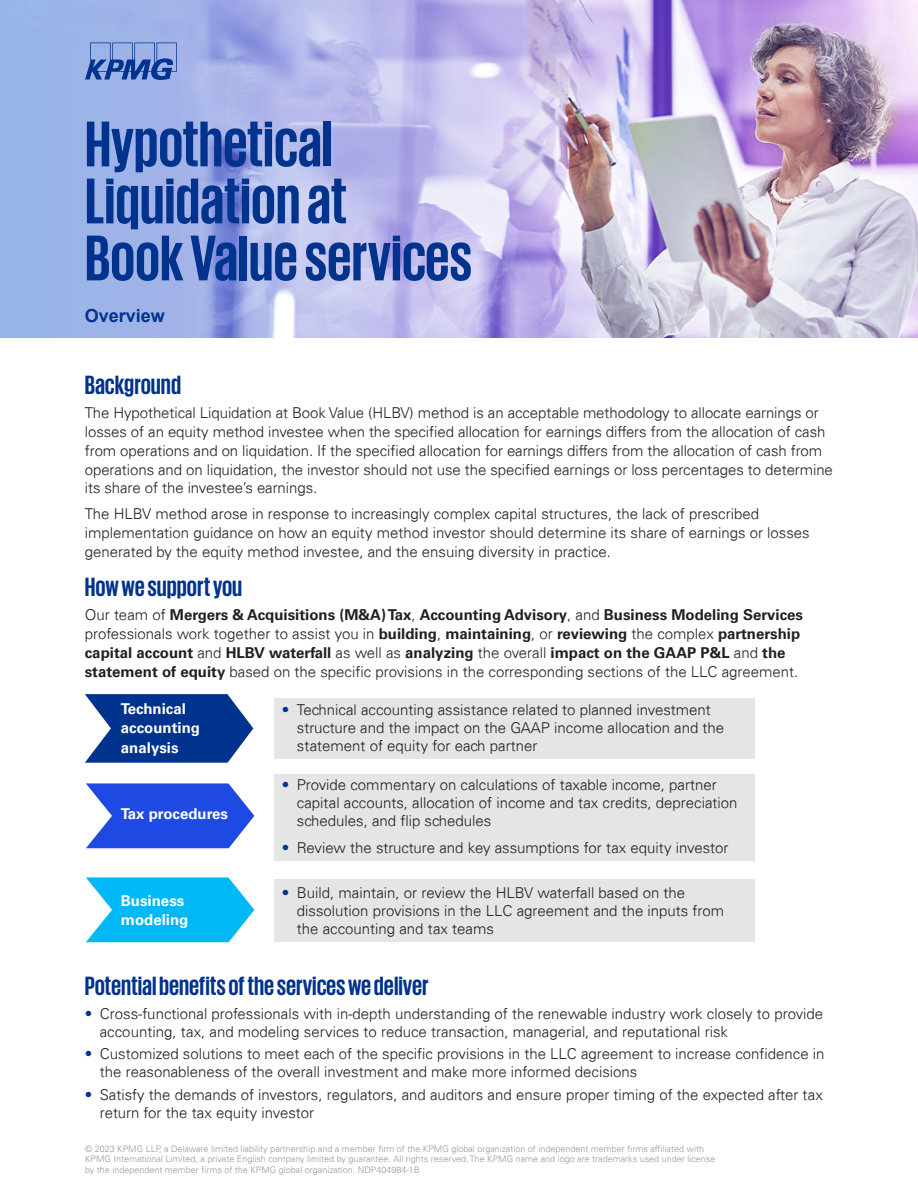
<style>
.page{position:relative;width:918px;height:1188px;background:#fff}
.page>*{position:absolute;margin:0;border:0;box-sizing:border-box;transform-origin:0 0}
.t1{font:700 66px/57px "KPMG";color:#00338d}
.t2{font:700 27px "KPMG";color:#00338d}
.t3{font:700 18px "Arial";color:#00338d}
.t4{font:300 15px/18px "Univers 45";color:#231f20}
.t5{font:700 15px "Univers 65";color:#231f20}
.t6{font:700 15px/19.5px "Univers 65";color:#fff}
.t7{font:300 9px/10.8px "Univers 45";color:#989898}
.s1{font-family:"Univers 45";font-weight:300}
.s2{font-family:"Univers 65";font-weight:700}
.s3{color:#00338d}
</style>
<div class="page">
<img style="left:0;top:0;width:918px;height:338px">
<svg style="left:85px;top:43px;width:92px;height:37px;background:#6886c8"></svg>
<div style="left:275px;top:698px;width:480px;height:60px;background:#e5e5e5"></div>
<div style="left:275px;top:774px;width:480px;height:86px;background:#e5e5e5"></div>
<div style="left:275px;top:879px;width:480px;height:62px;background:#e5e5e5"></div>
<svg style="left:85px;top:694px;width:168px;height:69px;background:#27529e"></svg>
<svg style="left:86px;top:877px;width:168px;height:65px;background:#28c3f6"></svg>
<svg style="left:86px;top:783px;width:168px;height:65px;background:#4165e6"></svg>
<h1 class="t1" style="left:85px;top:113px;width:389px">Hypothetical<br>Liquidation at<br>Book Value services</h1>
<p class="t3" style="left:85px;top:303px;width:82px">Overview</p>
<h2 class="t2" style="left:85px;top:372px;width:98px">Background</h2>
<p class="t4" style="left:85px;top:404px;width:750px;line-height:18.8px">The Hypothetical Liquidation at Book Value (HLBV) method is an acceptable methodology to allocate earnings or losses of an equity method investee when the specified allocation for earnings differs from the allocation of cash from operations and on liquidation. If the specified allocation for earnings differs from the allocation of cash from operations and on liquidation, the investor should not use the specified earnings or loss percentages to determine its share of the investee’s earnings.</p>
<p class="t4" style="left:85px;top:504px;width:726px;line-height:19.2px">The HLBV method arose in response to increasingly complex capital structures, the lack of prescribed implementation guidance on how an equity method investor should determine its share of earnings or losses generated by the equity method investee, and the ensuing diversity in practice.</p>
<h2 class="t2" style="left:85px;top:574px;width:159px">How we support you</h2>
<p class="t5" style="left:85px;top:606px;width:720px"><span class="s1">Our team of</span> Mergers &amp; Acquisitions (M&amp;A) Tax<span class="s1">,</span> Accounting Advisory<span class="s1">, and</span> Business Modeling Services</p>
<p class="t4" style="left:85px;top:625px;width:717px">professionals work together to assist you in <span class="s2">building</span>, <span class="s2">maintaining</span>, or <span class="s2">reviewing</span> the complex <span class="s2">partnership</span></p>
<p class="t5" style="left:85px;top:644px;width:702px">capital account <span class="s1">and</span> HLBV waterfall <span class="s1">as well as</span> analyzing <span class="s1">the overall</span> impact on the GAAP P&amp;L <span class="s1">and</span> the</p>
<p class="t4" style="left:85px;top:663px;width:715px"><span class="s2">statement of equity</span> based on the specific provisions in the corresponding sections of the LLC agreement.</p>
<p class="t4" style="left:297px;top:701px;width:429px;text-indent:-15px"><span class="s3">•</span> Technical accounting assistance related to planned investment structure and the impact on the GAAP income allocation and the statement of equity for each partner</p>
<p class="t4" style="left:297px;top:776px;width:442px;text-indent:-15px"><span class="s3">•</span> Provide commentary on calculations of taxable income, partner capital accounts, allocation of income and tax credits, depreciation schedules, and flip schedules</p>
<p class="t4" style="left:282px;top:839px;width:448px"><span class="s3">•</span> Review the structure and key assumptions for tax equity investor</p>
<p class="t4" style="left:297px;top:884px;width:429px;text-indent:-15px"><span class="s3">•</span> Build, maintain, or review the HLBV waterfall based on the dissolution provisions in the LLC agreement and the inputs from the accounting and tax teams</p>
<p class="t6" style="left:121px;top:699px;width:81px">Technical accounting analysis</p>
<p class="t6" style="left:121px;top:804px;width:108px">Tax procedures</p>
<p class="t6" style="left:121px;top:891px;width:69px">Business modeling</p>
<h2 class="t2" style="left:85px;top:973px;width:345px">Potential benefits of the services we deliver</h2>
<p class="t4" style="left:100px;top:1004px;width:725px;text-indent:-15px"><span class="s3">•</span> Cross-functional professionals with in-depth understanding of the renewable industry work closely to provide accounting, tax, and modeling services to reduce transaction, managerial, and reputational risk</p>
<p class="t4" style="left:100px;top:1045px;width:726px;text-indent:-15px"><span class="s3">•</span> Customized solutions to meet each of the specific provisions in the LLC agreement to increase confidence in the reasonableness of the overall investment and make more informed decisions</p>
<p class="t4" style="left:100px;top:1086px;width:725px;text-indent:-15px"><span class="s3">•</span> Satisfy the demands of investors, regulators, and auditors and ensure proper timing of the expected after tax return for the tax equity investor</p>
<p class="t7" style="left:85px;top:1143px;width:632px">© 2023 KPMG LLP, a Delaware limited liability partnership and a member firm of the KPMG global organization of independent member firms affiliated with<br>KPMG International Limited, a private English company limited by guarantee. All rights reserved. The KPMG name and logo are trademarks used under license by the independent member firms of the KPMG global organization. NDP404984-1B</p>
</div>
